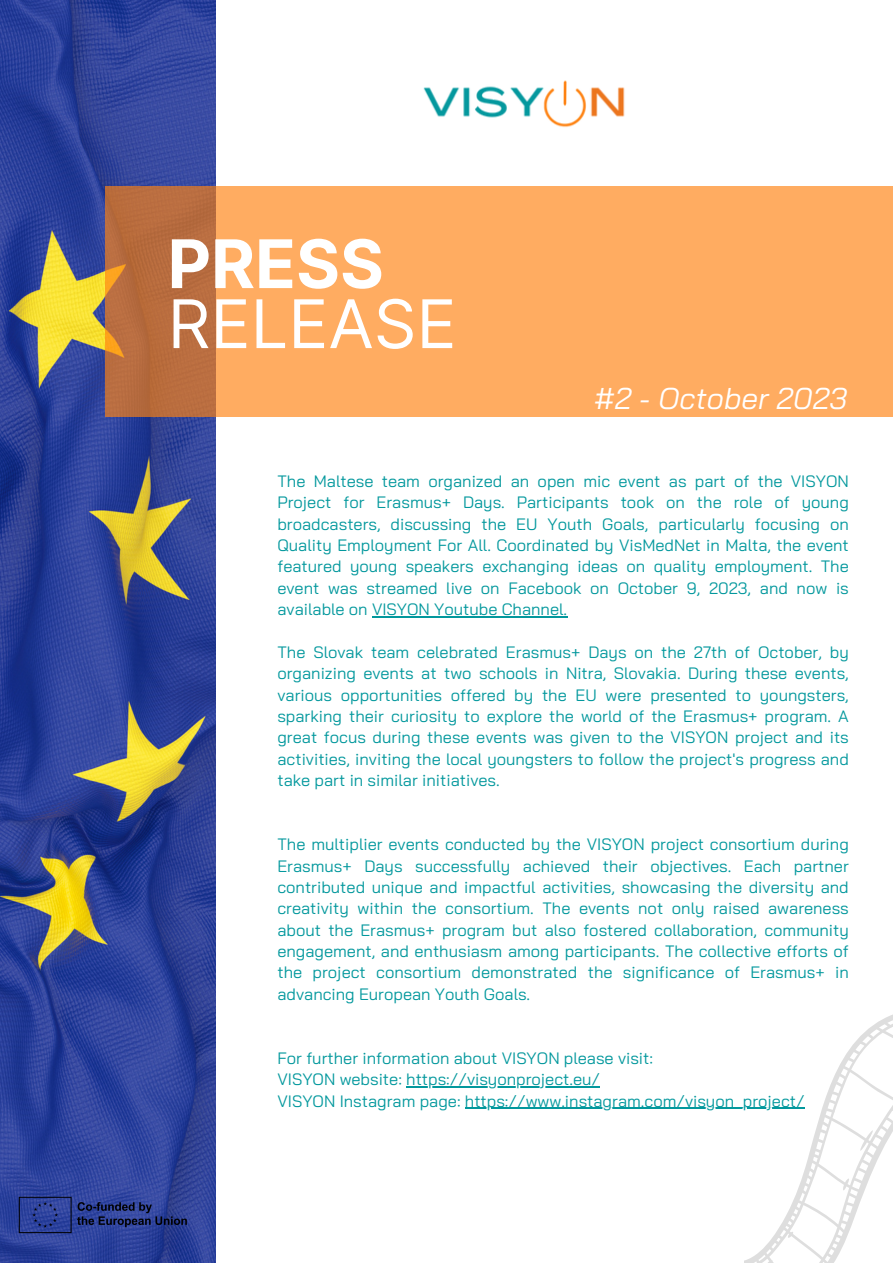
<style>
.page{position:relative;width:893px;height:1264px;background:#fff}
.page>*{position:absolute;margin:0;border:0;box-sizing:border-box;transform-origin:0 0}
.t1{font:67.05px "Inter";color:#fff}
.t2{font:700 67.05px "Inter";color:#fff}
.t3{font:italic 30px "Bai Jamjuree";color:#fff}
.t4{font:16.5px/21.3px "Bai Jamjuree";color:#03989d;text-align:justify}
</style>
<div class="page">
<img style="left:0;top:0;width:216px;height:1262px">
<svg style="left:105px;top:186px;width:787px;height:231px;background:#f5a35c"></svg>
<img style="left:423px;top:80px;width:202px;height:48px">
<svg style="left:744px;top:1015px;width:148px;height:247px"></svg>
<img style="left:18px;top:1195px;width:175px;height:39px">
<hr style="left:372px;top:616px;width:195px;height:1px;background:#03989d">
<hr style="left:406px;top:1086px;width:194px;height:1px;background:#03989d">
<hr style="left:465px;top:1107px;width:339px;height:1px;background:#03989d">
<p class="t2" style="left:168px;top:224px;width:218px">PRESS</p>
<p class="t1" style="left:168px;top:283px;width:290px">RELEASE</p>
<p class="t3" style="left:594px;top:378px;width:255px">#2 - October 2023</p>
<p class="t4" style="left:277px;top:470px;width:573px">The Maltese team organized an open mic event as part of the VISYON Project for Erasmus+ Days. Participants took on the role of young broadcasters, discussing the EU Youth Goals, particularly focusing on Quality Employment For All. Coordinated by VisMedNet in Malta, the event featured young speakers exchanging ideas on quality employment. The event was streamed live on Facebook on October 9, 2023, and now is available on VISYON Youtube Channel.</p>
<p class="t4" style="left:277px;top:641px;width:573px">The Slovak team celebrated Erasmus+ Days on the 27th of October, by organizing events at two schools in Nitra, Slovakia. During these events, various opportunities offered by the EU were presented to youngsters, sparking their curiosity to explore the world of the Erasmus+ program. A great focus during these events was given to the VISYON project and its activities, inviting the local youngsters to follow the project's progress and take part in similar initiatives.</p>
<p class="t4" style="left:277px;top:833px;width:573px">The multiplier events conducted by the VISYON project consortium during Erasmus+ Days successfully achieved their objectives. Each partner contributed unique and impactful activities, showcasing the diversity and creativity within the consortium. The events not only raised awareness about the Erasmus+ program but also fostered collaboration, community engagement, and enthusiasm among participants. The collective efforts of the project consortium demonstrated the significance of Erasmus+ in advancing European Youth Goals.</p>
<p class="t4" style="left:277px;top:1047px;width:377px">For further information about VISYON please visit:</p>
<p class="t4" style="left:277px;top:1068px;width:324px">VISYON website: https://visyonproject.eu/</p>
<p class="t4" style="left:277px;top:1089px;width:528px">VISYON Instagram page: https://www.instagram.com/visyon_project/</p>
</div>
